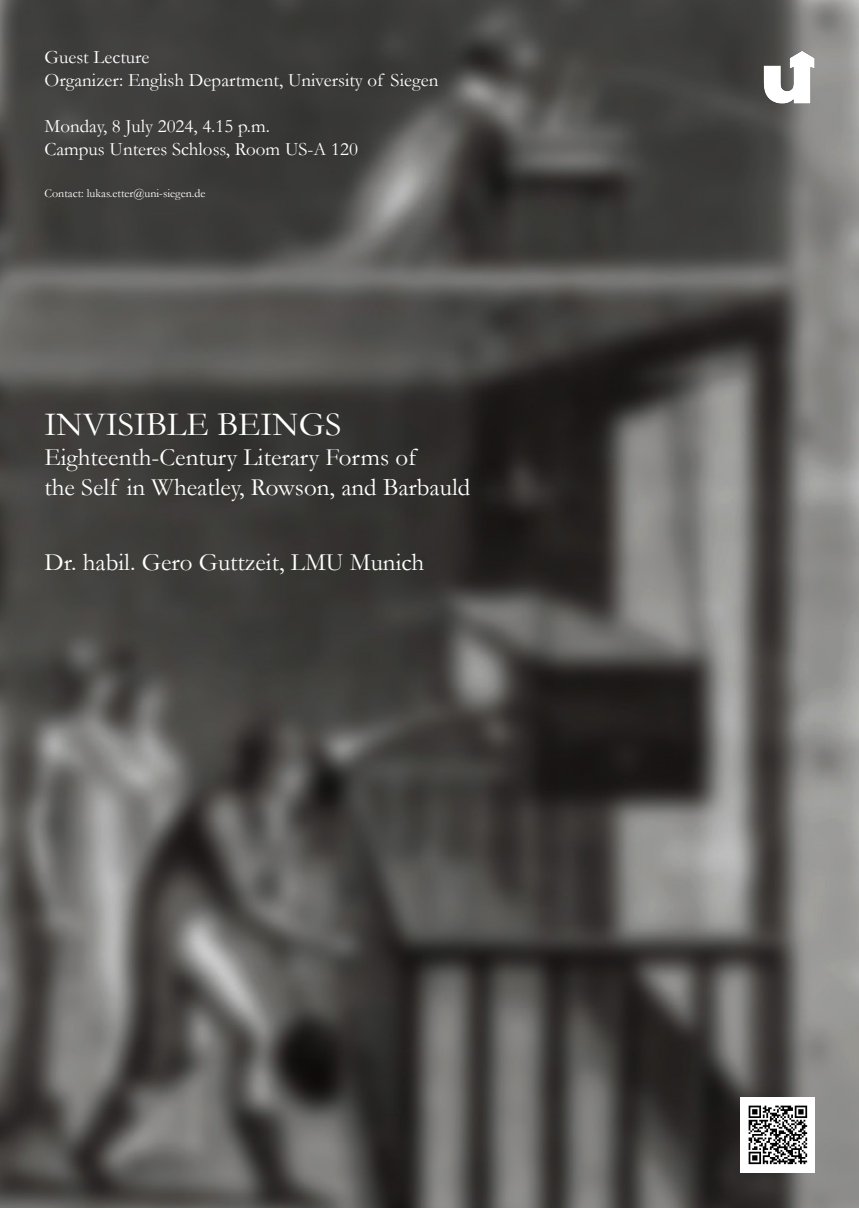
<style>
.page{position:relative;width:859px;height:1208px;background:#fff}
.page>*{position:absolute;margin:0;border:0;box-sizing:border-box;transform-origin:0 0}
.t1{font:34px "Garamond";color:#fff}
.t2{font:25px "Garamond";color:#fff}
.t3{font:19px "Garamond";color:#fff}
.t4{font:12px "Garamond";color:#fff}
</style>
<div class="page">
<img style="left:1px;top:0;width:858px;height:1208px">
<img style="left:740px;top:1097px;width:74px;height:75px">
<img style="left:752px;top:41px;width:75px;height:78px">
<p class="t3" style="left:45px;top:45px;width:106px">Guest Lecture</p>
<p class="t3" style="left:45px;top:68px;width:395px">Organizer: English Department, University of Siegen</p>
<p class="t3" style="left:45px;top:113px;width:227px">Monday, 8 July 2024, 4.15 p.m.</p>
<p class="t3" style="left:45px;top:136px;width:315px">Campus Unteres Schloss, Room US-A 120</p>
<p class="t4" style="left:45px;top:185px;width:162px">Contact: lukas.etter@uni-siegen.de</p>
<p class="t1" style="left:45px;top:401px;width:298px">INVISIBLE BEINGS</p>
<p class="t2" style="left:45px;top:440px;width:373px">Eighteenth-Century Literary Forms of</p>
<p class="t2" style="left:45px;top:470px;width:427px">the Self in Wheatley, Rowson, and Barbauld</p>
<p class="t2" style="left:45px;top:545px;width:381px">Dr. habil. Gero Guttzeit, LMU Munich</p>
</div>
